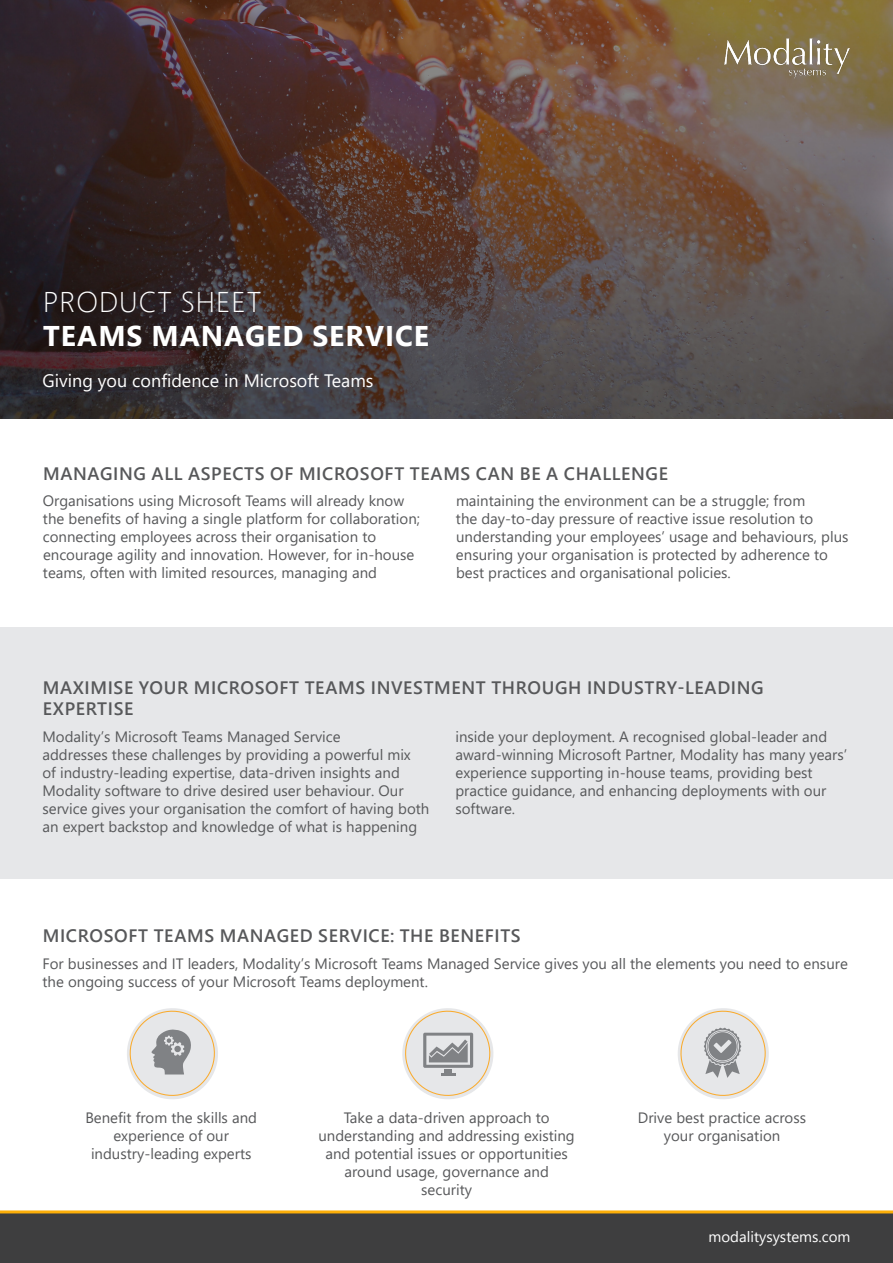
<style>
.page{position:relative;width:893px;height:1263px;background:#fff}
.page>*{position:absolute;margin:0;border:0;box-sizing:border-box;transform-origin:0 0}
.t1{font:700 28.5px "Segoe UI";letter-spacing:.035em;color:#fff}
.t2{font:300 28.5px "Segoe UI";letter-spacing:.035em;color:#fff}
.t3{font:600 18px/21.6px "Segoe UI";letter-spacing:.035em;color:#57585a}
.t4{font:18px "Segoe UI";color:#fff}
.body_copy{font:15px/18px "Segoe UI";color:#57585a}
.t5{font:15px "Segoe UI";color:#fff}
</style>
<div class="page">
<div style="left:0;top:627px;width:893px;height:252px;background:#e6e7e9"></div>
<img style="left:0;top:0;width:893px;height:419px">
<img style="left:720px;top:21px;width:130px;height:76px">
<svg style="left:0;top:1210px;width:893px;height:53px;background:#4a463d"></svg>
<svg style="left:127px;top:1008px;width:91px;height:91px"></svg>
<svg style="left:402px;top:1008px;width:92px;height:91px"></svg>
<hr style="left:441px;top:1073px;width:14px;height:3px;background:#808285">
<svg style="left:678px;top:1008px;width:91px;height:91px"></svg>
<p class="t2" style="left:43px;top:275px;width:220px">PRODUCT SHEET</p>
<p class="t1" style="left:43px;top:309px;width:388px">TEAMS MANAGED SERVICE</p>
<p class="t4" style="left:43px;top:364px;width:333px">Giving you confidence in Microsoft Teams</p>
<p class="t3" style="left:43px;top:461px;width:626px">MANAGING ALL ASPECTS OF MICROSOFT TEAMS CAN BE A CHALLENGE</p>
<p class="body_copy" style="left:43px;top:491px;width:379px">Organisations using Microsoft Teams will already know the benefits of having a single platform for collaboration; connecting employees across their organisation to encourage agility and innovation. However, for in-house teams, often with limited resources, managing and</p>
<p class="body_copy" style="left:456px;top:491px;width:394px">maintaining the environment can be a struggle; from<br>the day-to-day pressure of reactive issue resolution to understanding your employees’ usage and behaviours, plus ensuring your organisation is protected by adherence to best practices and organisational policies.</p>
<p class="t3" style="left:43px;top:675px;width:722px">MAXIMISE YOUR MICROSOFT TEAMS INVESTMENT THROUGH INDUSTRY-LEADING<br>EXPERTISE</p>
<p class="body_copy" style="left:43px;top:726px;width:388px">Modality’s Microsoft Teams Managed Service<br>addresses these challenges by providing a powerful mix<br>of industry-leading expertise, data-driven insights and Modality software to drive desired user behaviour. Our service gives your organisation the comfort of having both an expert backstop and knowledge of what is happening</p>
<p class="body_copy" style="left:455px;top:726px;width:393px">inside your deployment. A recognised global-leader and award-winning Microsoft Partner, Modality has many years’ experience supporting in-house teams, providing best practice guidance, and enhancing deployments with our software.</p>
<p class="t3" style="left:43px;top:924px;width:479px">MICROSOFT TEAMS MANAGED SERVICE: THE BENEFITS</p>
<p class="body_copy" style="left:43px;top:953px;width:807px">For businesses and IT leaders, Modality’s Microsoft Teams Managed Service gives you all the elements you need to ensure the ongoing success of your Microsoft Teams deployment.</p>
<p class="body_copy" style="left:85px;top:1107px;width:173px;text-align:center">Benefit from the skills and experience of our industry-leading experts</p>
<p class="body_copy" style="left:318px;top:1107px;width:258px;text-align:center">Take a data-driven approach to understanding and addressing existing and potential issues or opportunities around usage, governance and security</p>
<p class="body_copy" style="left:638px;top:1107px;width:170px;text-align:center">Drive best practice across your organisation</p>
<p class="t5" style="left:709px;top:1223px;width:143px">modalitysystems.com</p>
</div>
